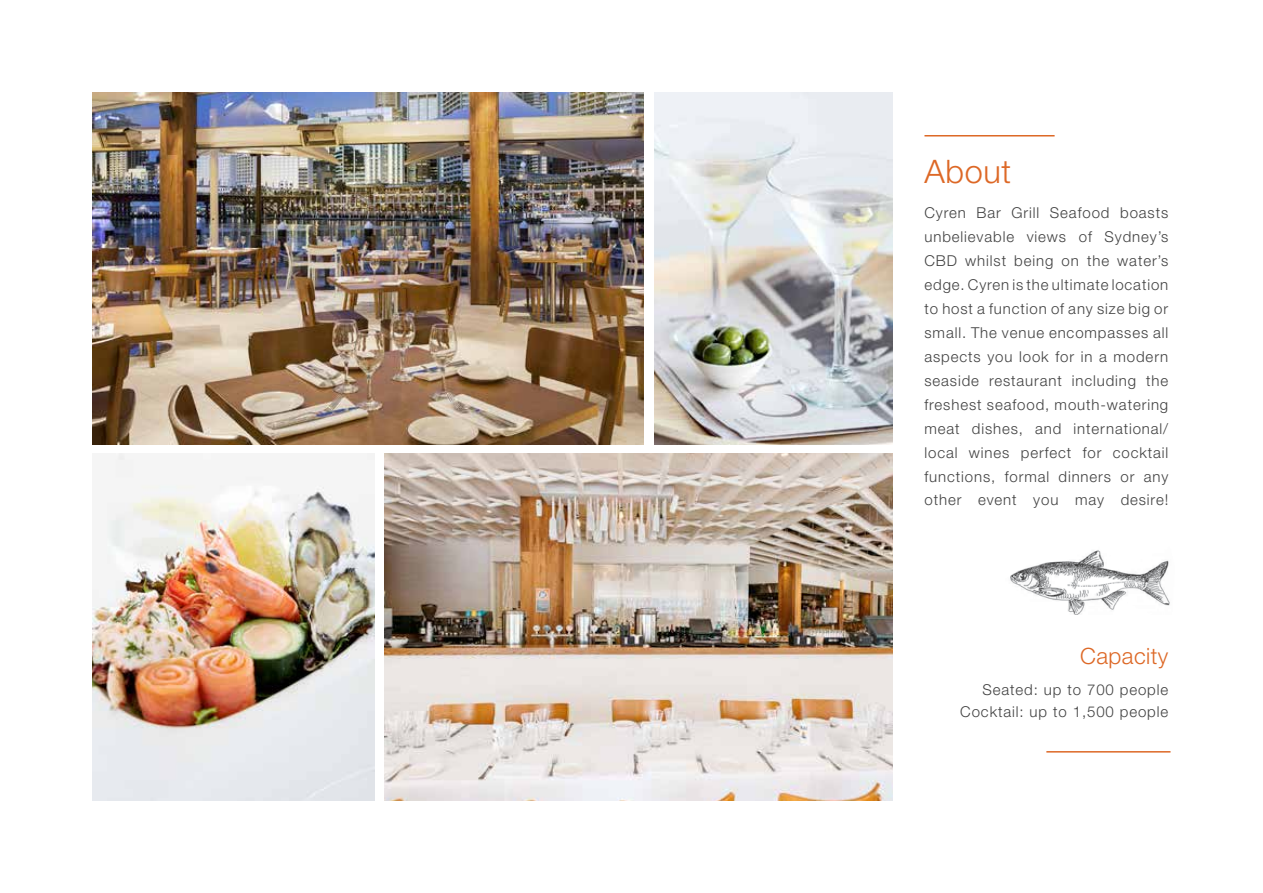
<style>
.page{position:relative;width:1263px;height:893px;background:#fff}
.page>*{position:absolute;margin:0;border:0;box-sizing:border-box;transform-origin:0 0}
.t1{font:300 32.4px "Helvetica Neue";letter-spacing:.02em;color:#dd6826}
.t2{font:300 22.5px "Helvetica Neue";letter-spacing:.02em;color:#dd6826}
.t3{font:300 15px/24px "Helvetica Neue";letter-spacing:.06em;color:#414141;text-align:justify}
</style>
<div class="page">
<img style="left:654px;top:92px;width:238px;height:353px">
<img style="left:384px;top:453px;width:508px;height:348px">
<img style="left:92px;top:92px;width:552px;height:353px">
<img style="left:92px;top:453px;width:282px;height:348px">
<hr style="left:924px;top:135px;width:130px;height:2px;background:#dd6826">
<hr style="left:1046px;top:751px;width:124px;height:2px;background:#dd6826">
<img style="left:1010px;top:550px;width:160px;height:64px">
<h1 class="t1" style="left:924px;top:151px;width:88px">About</h1>
<p class="t3" style="left:924px;top:200px;width:245px">Cyren Bar Grill Seafood boasts unbelievable views of Sydney’s CBD whilst being on the water’s edge. Cyren is the ultimate location to host a function of any size big or small. The venue encompasses all aspects you look for in a modern seaside restaurant including the freshest seafood, mouth-watering meat dishes, and international/ local wines perfect for cocktail functions, formal dinners or any</p>
<p class="t3" style="left:924px;top:487px;width:245px">other event you may desire!</p>
<h2 class="t2" style="left:1080px;top:642px;width:90px">Capacity</h2>
<p class="t3" style="left:960px;top:678px;width:209px;line-height:22.5px;text-align:right">Seated: up to 700 people<br>Cocktail: up to 1,500 people</p>
</div>
